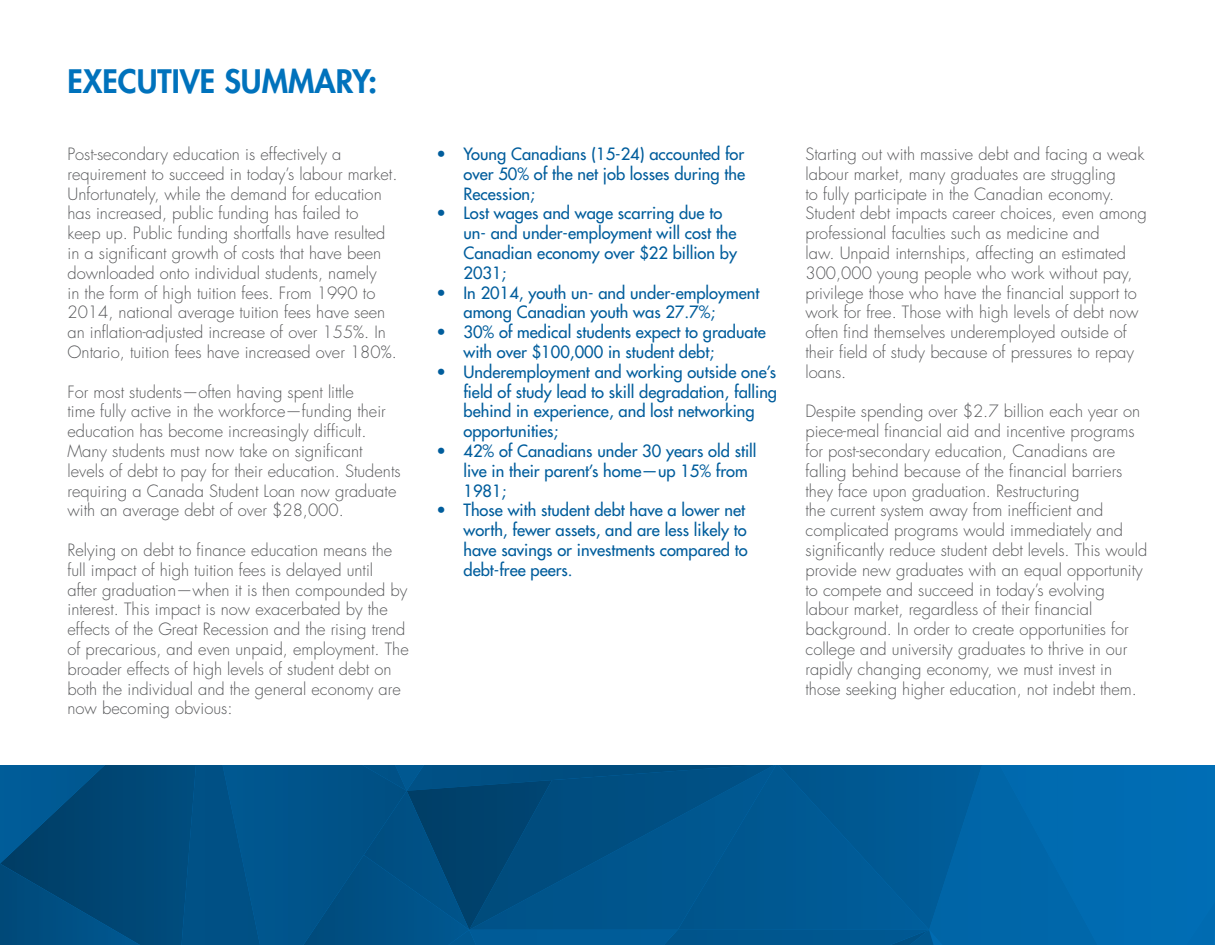
<style>
.page{position:relative;width:1215px;height:945px;background:#fff}
.page>*{position:absolute;margin:0;border:0;box-sizing:border-box;transform-origin:0 0}
.t1{font:800 31.5px "Futura Std";color:#0072bc}
.t2{font:300 16.5px/19.8px "Futura Std";color:#57585a}
.t3{font:500 16.5px/19.8px "Futura Std";color:#005d9c}
</style>
<div class="page">
<svg style="left:0;top:765px;width:1215px;height:180px;background:#00568e"></svg>
<h1 class="t1" style="left:68px;top:62px;width:311px">EXEC UTIVE SUMMARY:</h1>
<p class="t2" style="left:68px;top:145px;width:332px">Post-secondary education is effectively a requirement to succeed in today’s labour market.<br>Unfortunately, while the demand for education has increased, public funding has failed to<br>keep up. Public funding shortfalls have resulted in a significant growth of costs that have been downloaded onto individual students, namely<br>in the form of high tuition fees. From 1990 to 2014, national average tuition fees have seen an inflation-adjusted increase of over 155%. In Ontario, tuition fees have increased over 180%.</p>
<p class="t2" style="left:68px;top:382px;width:335px">For most students—often having spent little<br>time fully active in the workforce—funding their education has become increasingly difficult.<br>Many students must now take on significant levels of debt to pay for their education. Students requiring a Canada Student Loan now graduate with an average debt of over $28,000.</p>
<p class="t2" style="left:68px;top:541px;width:343px">Relying on debt to finance education means the full impact of high tuition fees is delayed until<br>after graduation—when it is then compounded by interest. This impact is now exacerbated by the effects of the Great Recession and the rising trend of precarious, and even unpaid, employment. The broader effects of high levels of student debt on both the individual and the general economy are now becoming obvious:</p>
<p class="t3" style="left:464px;top:144px;width:283px;text-align:justify;text-indent:-27px">• Young Canadians (15-24) accounted for over 50% of the net job losses during the Recession;</p>
<p class="t3" style="left:464px;top:203px;width:275px;text-indent:-27px">• Lost wages and wage scarring due to un- and under-employment will cost the<br>Canadian economy over $22 billion by<br>2031;</p>
<p class="t3" style="left:464px;top:283px;width:297px;text-indent:-27px">• In 2014, youth un- and under-employment among Canadian youth was 27.7%;</p>
<p class="t3" style="left:464px;top:322px;width:304px;text-indent:-27px">• 30% of medical students expect to graduate with over $100,000 in student debt;</p>
<p class="t3" style="left:464px;top:362px;width:315px;text-indent:-27px">• Underemployment and working outside one’s field of study lead to skill degradation, falling behind in experience, and lost networking opportunities;</p>
<p class="t3" style="left:464px;top:441px;width:295px;text-indent:-27px">• 42% of Canadians under 30 years old still live in their parent’s home—up 15% from<br>1981;</p>
<p class="t3" style="left:464px;top:500px;width:286px;text-indent:-27px">• Those with student debt have a lower net worth, fewer assets, and are less likely to have savings or investments compared to debt-free peers.</p>
<p class="t2" style="left:805px;top:145px;width:343px">Starting out with massive debt and facing a weak labour market, many graduates are struggling<br>to fully participate in the Canadian economy.<br>Student debt impacts career choices, even among professional faculties such as medicine and<br>law. Unpaid internships, affecting an estimated 300,000 young people who work without pay, privilege those who have the financial support to work for free. Those with high levels of debt now often find themselves underemployed outside of their field of study because of pressures to repay loans.</p>
<p class="t2" style="left:805px;top:402px;width:343px">Despite spending over $2.7 billion each year on piece-meal financial aid and incentive programs for post-secondary education, Canadians are falling behind because of the financial barriers they face upon graduation. Restructuring<br>the current system away from inefficient and complicated programs would immediately and significantly reduce student debt levels. This would provide new graduates with an equal opportunity to compete and succeed in today’s evolving labour market, regardless of their financial background. In order to create opportunities for college and university graduates to thrive in our rapidly changing economy, we must invest in those seeking higher education, not indebt them.</p>
</div>
